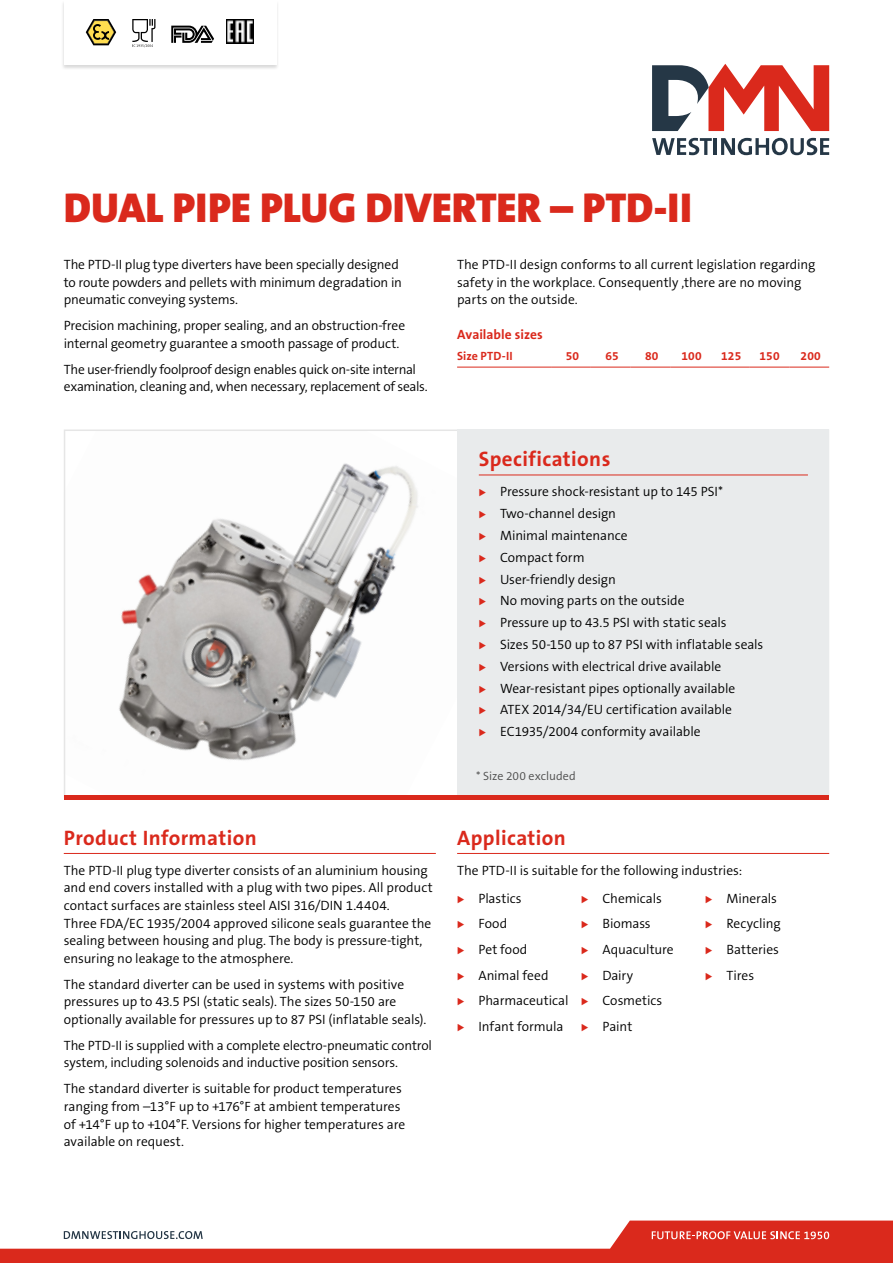
<style>
.page{position:relative;width:893px;height:1263px;background:#fff}
.page>*{position:absolute;margin:0;border:0;box-sizing:border-box;transform-origin:0 0}
.t1{font:900 42px "The Sans B9";color:#da291c}
.t2{font:700 21px "The Sans B7";letter-spacing:.02em;color:#da291c}
.t3{font:300 13.5px/17.5px "The Sans B4";letter-spacing:-.005em;color:#000}
.t4{font:300 13.5px/17.5px "The Sans B4";letter-spacing:-.025em;color:#000}
.t5{font:700 13.5px "The Sans B7";color:#da291c}
.t6{font:700 12px "The Sans B7";letter-spacing:.02em;color:#da291c}
.t7{font:300 12px "The Sans B4";letter-spacing:-.005em;color:#4d4d4d}
.s1{font-family:"Proxima Nova";font-weight:700;font-size:12px;color:#da291c}
</style>
<div class="page">
<svg style="left:652px;top:138px;width:60px;height:17px"></svg>
<hr style="left:714px;top:138px;width:3px;height:17px;background:#253746">
<svg style="left:721px;top:138px;width:108px;height:17px"></svg>
<svg style="left:652px;top:64px;width:177px;height:67px"></svg>
<svg style="left:0;top:1220px;width:893px;height:43px"></svg>
<img style="left:119px;top:432px;width:339px;height:362px">
<hr style="left:457px;top:367px;width:94px;height:1px;background:#da291c">
<hr style="left:551px;top:367px;width:40px;height:1px;background:#da291c">
<hr style="left:591px;top:367px;width:40px;height:1px;background:#da291c">
<hr style="left:631px;top:367px;width:39px;height:1px;background:#da291c">
<hr style="left:670px;top:367px;width:40px;height:1px;background:#da291c">
<hr style="left:710px;top:367px;width:40px;height:1px;background:#da291c">
<hr style="left:750px;top:367px;width:39px;height:1px;background:#da291c">
<hr style="left:789px;top:367px;width:40px;height:1px;background:#da291c">
<div style="left:458px;top:429px;width:371px;height:370px;background:#e9ebec"></div>
<hr style="left:479px;top:475px;width:329px;height:1px;background:#da291c">
<hr style="left:65px;top:795px;width:764px;height:4px;background:#da291c">
<hr style="left:64px;top:853px;width:372px;height:1px;background:#da291c">
<hr style="left:457px;top:853px;width:372px;height:1px;background:#da291c">
<div style="left:61px;top:0;width:218px;height:70px;background:#000;opacity:.15"></div>
<div style="left:64px;top:0;width:212px;height:64px;background:#fff"></div>
<svg style="left:86px;top:19px;width:30px;height:26px"></svg>
<svg style="left:132px;top:19px;width:23px;height:28px"></svg>
<svg style="left:171px;top:26px;width:43px;height:17px"></svg>
<img style="left:227px;top:20px;width:26px;height:24px">
<h1 class="t1" style="left:64px;top:185px;width:630px">DUAL PIPE PLUG DIVERTER – PTD-II</h1>
<p class="t3" style="left:64px;top:256px;width:340px">The PTD-II plug type diverters have been specially designed to route powders and pellets with minimum degradation in pneumatic conveying systems.</p>
<p class="t3" style="left:64px;top:317px;width:343px">Precision machining, proper sealing, and an obstruction-free internal geometry guarantee a smooth passage of product.</p>
<p class="t4" style="left:64px;top:361px;width:365px">The user-friendly foolproof design enables quick on-site internal examination, cleaning and, when necessary, replacement of seals.</p>
<p class="t3" style="left:457px;top:256px;width:360px">The PTD-II design conforms to all current legislation regarding safety in the workplace. Consequently ,there are no moving parts on the outside.</p>
<p class="t5" style="left:457px;top:327px;width:87px">Available sizes</p>
<p class="t6" style="left:457px;top:350px;width:57px">Size PTD-II</p>
<p class="t6" style="left:566px;top:350px;width:15px">50</p>
<p class="t6" style="left:605px;top:350px;width:15px">65</p>
<p class="t6" style="left:645px;top:350px;width:15px">80</p>
<p class="t6" style="left:681px;top:350px;width:22px">100</p>
<p class="t6" style="left:721px;top:350px;width:22px">125</p>
<p class="t6" style="left:759px;top:350px;width:22px">150</p>
<p class="t6" style="left:801px;top:350px;width:22px">200</p>
<h2 class="t2" style="left:479px;top:448px;width:133px">Specifications</h2>
<p class="t3" style="left:479px;top:481px;width:286px;line-height:21.8px"><span class="s1">⊲</span> Pressure shock-resistant up to 145 PSI*<br><span class="s1">⊲</span> Two-channel design<br><span class="s1">⊲</span> Minimal maintenance<br><span class="s1">⊲</span> Compact form<br><span class="s1">⊲</span> User-friendly design<br><span class="s1">⊲</span> No moving parts on the outside<br><span class="s1">⊲</span> Pressure up to 43.5 PSI with static seals<br><span class="s1">⊲</span> Sizes 50-150 up to 87 PSI with inflatable seals <span class="s1">⊲</span> Versions with electrical drive available<br><span class="s1">⊲</span> Wear-resistant pipes optionally available<br><span class="s1">⊲</span> ATEX 2014/34/EU certification available<br><span class="s1">⊲</span> EC1935/2004 conformity available</p>
<h2 class="t2" style="left:64px;top:826px;width:195px">Product Information</h2>
<p class="t3" style="left:64px;top:862px;width:371px">The PTD-II plug type diverter consists of an aluminium housing and end covers installed with a plug with two pipes. All product contact surfaces are stainless steel AISI 316/DIN 1.4404.<br>Three FDA/EC 1935/2004 approved silicone seals guarantee the sealing between housing and plug. The body is pressure-tight, ensuring no leakage to the atmosphere.</p>
<p class="t3" style="left:64px;top:976px;width:364px">The standard diverter can be used in systems with positive pressures up to 43.5 PSI (static seals). The sizes 50-150 are optionally available for pressures up to 87 PSI (inflatable seals).</p>
<p class="t3" style="left:64px;top:1037px;width:370px">The PTD-II is supplied with a complete electro-pneumatic control system, including solenoids and inductive position sensors.</p>
<p class="t3" style="left:64px;top:1081px;width:343px">The standard diverter is suitable for product temperatures ranging from –13°F up to +176°F at ambient temperatures of +14°F up to +104°F. Versions for higher temperatures are available on request.</p>
<p class="t7" style="left:476px;top:770px;width:101px">* Size 200 excluded</p>
<h2 class="t2" style="left:457px;top:826px;width:110px">Application</h2>
<p class="t3" style="left:457px;top:857px;width:287px;line-height:27.9px">The PTD-II is suitable for the following industries: <span class="s1">⊲</span> Plastics</p>
<p class="t3" style="left:581px;top:890px;width:82px"><span class="s1">⊲</span> Chemicals</p>
<p class="t3" style="left:705px;top:890px;width:73px"><span class="s1">⊲</span> Minerals</p>
<p class="t3" style="left:457px;top:915px;width:52px"><span class="s1">⊲</span> Food</p>
<p class="t3" style="left:581px;top:915px;width:71px"><span class="s1">⊲</span> Biomass</p>
<p class="t3" style="left:705px;top:915px;width:77px"><span class="s1">⊲</span> Recycling</p>
<p class="t3" style="left:457px;top:941px;width:72px"><span class="s1">⊲</span> Pet food</p>
<p class="t3" style="left:581px;top:941px;width:94px"><span class="s1">⊲</span> Aquaculture</p>
<p class="t3" style="left:705px;top:941px;width:75px"><span class="s1">⊲</span> Batteries</p>
<p class="t3" style="left:457px;top:967px;width:93px"><span class="s1">⊲</span> Animal feed</p>
<p class="t3" style="left:581px;top:967px;width:54px"><span class="s1">⊲</span> Dairy</p>
<p class="t3" style="left:705px;top:967px;width:51px"><span class="s1">⊲</span> Tires</p>
<p class="t3" style="left:457px;top:988px;width:207px;line-height:25.5px"><span class="s1">⊲</span> Pharmaceutical <span class="s1">⊲</span> Cosmetics <span class="s1">⊲</span> Infant formula</p>
<p class="t3" style="left:581px;top:1018px;width:53px"><span class="s1">⊲</span> Paint</p>
</div>
